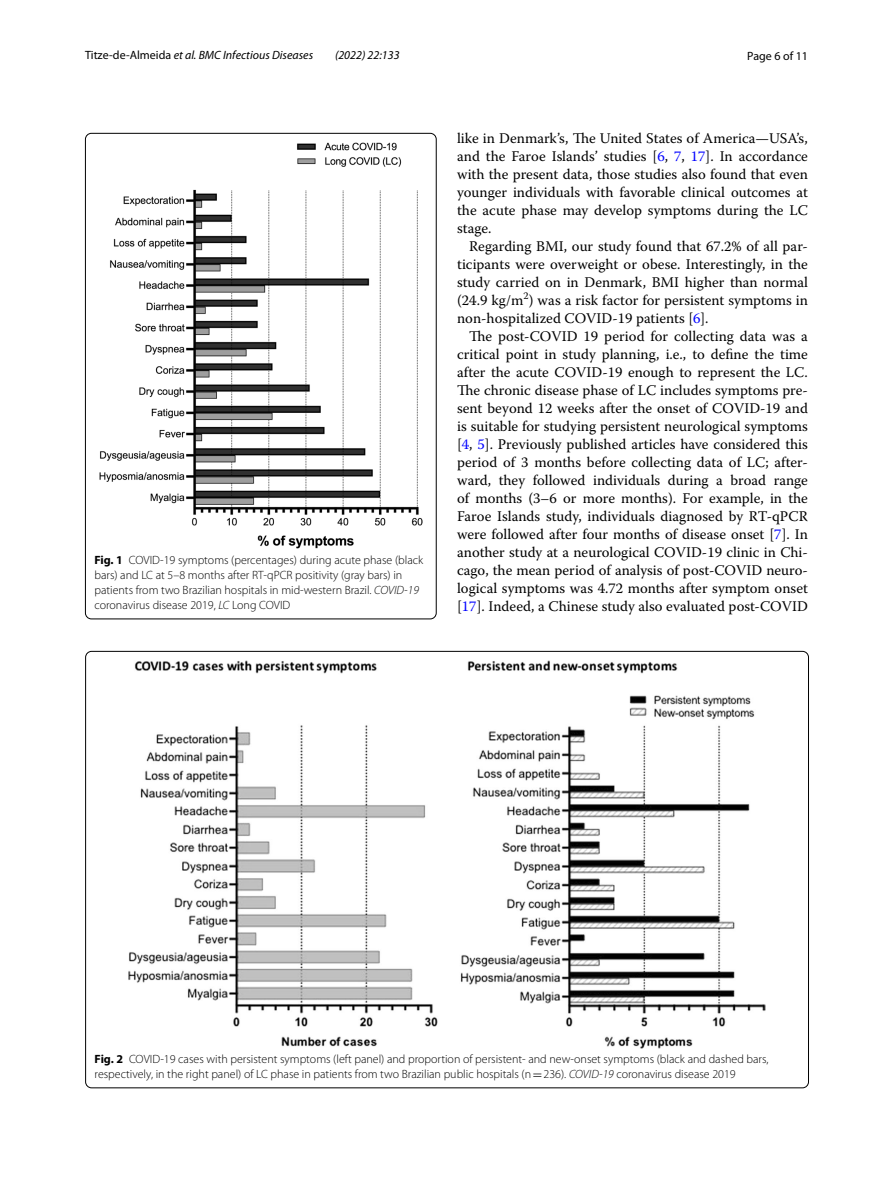
<style>
.page{position:relative;width:893px;height:1187px;background:#fff}
.page>*{position:absolute;margin:0;border:0;box-sizing:border-box;transform-origin:0 0}
.t1{font:14.7px/18px "Warnock Pro";color:#000;text-align:justify}
.t2{font:300 12px/15px "Myriad Pro";color:#000}
.t3{font:italic 12px "Myriad Pro";color:#000}
.t4{font:12px "Myriad Pro";color:#000}
.s1{font-style:normal}
.s2{font-weight:700}
.s3{font-style:italic}
.s4{color:#00f}
.s5{font-family:"MTSY";font-weight:400}
</style>
<div class="page">
<img style="left:99px;top:142px;width:323px;height:406px">
<img style="left:128px;top:660px;width:638px;height:388px">
<p class="t3" style="left:85px;top:48px;width:230px"><span class="s1">Titze‑de‑Almeida</span> et al. BMC Infectious Diseases</p>
<p class="t3" style="left:335px;top:48px;width:66px">(2022) 22:133</p>
<p class="t4" style="left:747px;top:48px;width:62px">Page 6 of 11</p>
<p class="t2" style="left:94px;top:552px;width:330px"><span class="s2">Fig. 1</span> COVID-19 symptoms (percentages) during acute phase (black bars) and LC at 5–8 months after RT-qPCR positivity (gray bars) in patients from two Brazilian hospitals in mid-western Brazil. <span class="s3">COVID-19 </span>coronavirus disease 2019, <span class="s3">LC</span> Long COVID</p>
<p class="t1" style="left:457px;top:128px;width:352px">like in Denmark’s, The United States of America—USA’s, and the Faroe Islands’ studies [<span class="s4">6</span>, <span class="s4">7</span>, <span class="s4">17</span>]. In accordance with the present data, those studies also found that even younger individuals with favorable clinical outcomes at the acute phase may develop symptoms during the LC stage.</p>
<p class="t1" style="left:457px;top:236px;width:352px;text-indent:12px">Regarding BMI, our study found that 67.2% of all par&shy;ticipants were overweight or obese. Interestingly, in the study carried on in Denmark, BMI higher than normal (24.9 kg/m<sup>2</sup>) was a risk factor for persistent symptoms in non-hospitalized COVID-19 patients [<span class="s4">6</span>].</p>
<p class="t1" style="left:457px;top:326px;width:352px;text-indent:12px">The post-COVID 19 period for collecting data was a critical point in study planning, i.e., to define the time after the acute COVID-19 enough to represent the LC.<br>The chronic disease phase of LC includes symptoms pre&shy;sent beyond 12 weeks after the onset of COVID-19 and is suitable for studying persistent neurological symptoms [<span class="s4">4</span>, <span class="s4">5</span>]. Previously published articles have considered this period of 3 months before collecting data of LC; after&shy;ward, they followed individuals during a broad range of months (3–6 or more months). For example, in the Faroe Islands study, individuals diagnosed by RT-qPCR were followed after four months of disease onset [<span class="s4">7</span>]. In another study at a neurological COVID-19 clinic in Chi&shy;cago, the mean period of analysis of post-COVID neuro&shy;logical symptoms was 4.72 months after symptom onset [<span class="s4">17</span>]. Indeed, a Chinese study also evaluated post-COVID</p>
<p class="t2" style="left:95px;top:1051px;width:675px"><span class="s2">Fig. 2</span> COVID-19 cases with persistent symptoms (left panel) and proportion of persistent- and new-onset symptoms (black and dashed bars, respectively, in the right panel) of LC phase in patients from two Brazilian public hospitals (n<span class="s5">=</span>236). <span class="s3">COVID-19</span> coronavirus disease 2019</p>
</div>
